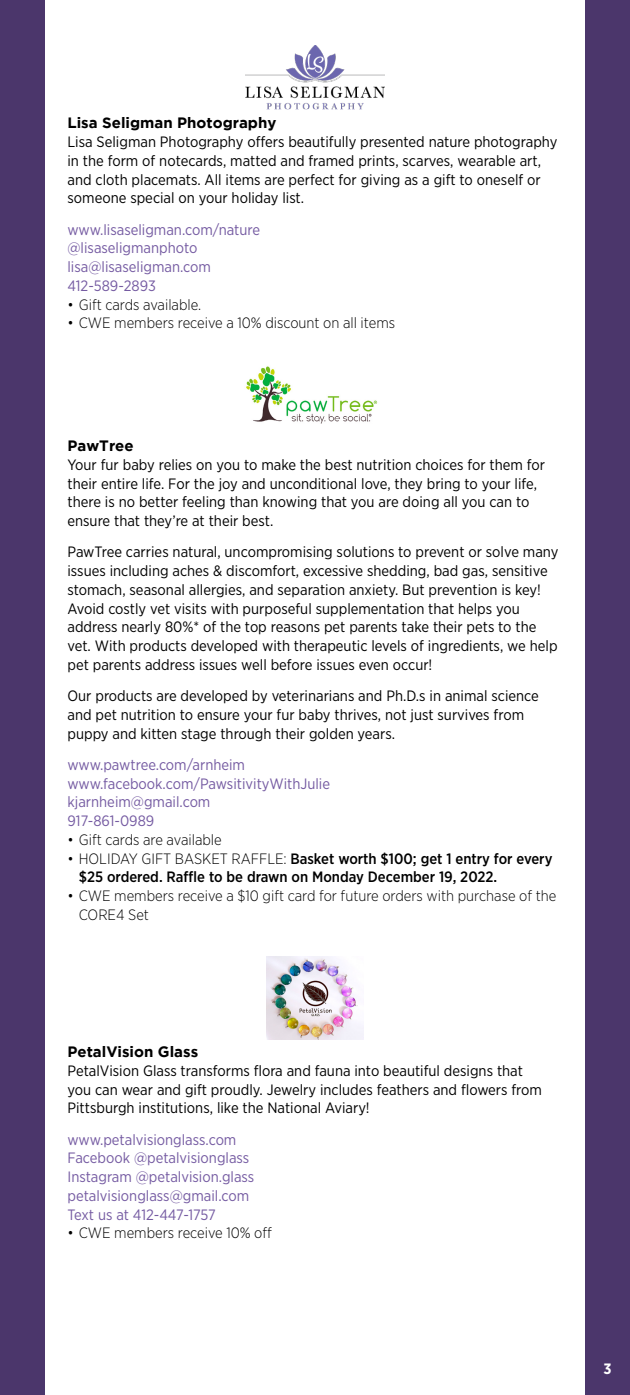
<style>
.page{position:relative;width:630px;height:1395px;background:#fff}
.page>*{position:absolute;margin:0;border:0;box-sizing:border-box;transform-origin:0 0}
.t1{font:15px/18.8px "Gotham Narrow";color:#000}
.t2{font:15px/18.8px "Gotham Narrow";color:#755ba2}
.t3{font:300 15px/18.8px "Gotham Narrow";color:#000}
.t4{font:500 15px/18.8px "Gotham Narrow";color:#000}
.t5{font:700 15px "Gotham";color:#000}
.t6{font:700 15px "Gotham Narrow";color:#fff}
.s1{font-weight:300}
</style>
<div class="page">
<div style="left:0;top:0;width:45px;height:1395px;background:#4b366b"></div>
<div style="left:585px;top:0;width:45px;height:1395px;background:#4b366b"></div>
<img style="left:245px;top:45px;width:140px;height:65px">
<img style="left:246px;top:366px;width:132px;height:58px">
<img style="left:267px;top:956px;width:96px;height:83px">
<p class="t5" style="left:68px;top:114px;width:210px">Lisa Seligman Photography</p>
<p class="t1" style="left:68px;top:132px;width:491px">Lisa Seligman Photography offers beautifully presented nature photography in the form of notecards, matted and framed prints, scarves, wearable art, and cloth placemats. All items are perfect for giving as a gift to oneself or someone special on your holiday list.</p>
<p class="t2" style="left:68px;top:220px;width:194px">www.lisaseligman.com/nature @lisaseligmanphoto lisa@lisaseligman.com<br>412-589-2893</p>
<p class="t3" style="left:68px;top:295px;width:135px">• Gift cards available.</p>
<p class="t3" style="left:68px;top:313px;width:329px">• CWE members receive a 10% discount on all items</p>
<p class="t5" style="left:68px;top:437px;width:68px">PawTree</p>
<p class="t1" style="left:68px;top:455px;width:479px">Your fur baby relies on you to make the best nutrition choices for them for their entire life. For the joy and unconditional love, they bring to your life, there is no better feeling than knowing that you are doing all you can to ensure that they’re at their best.</p>
<p class="t1" style="left:68px;top:542px;width:493px">PawTree carries natural, uncompromising solutions to prevent or solve many issues including aches &amp; discomfort, excessive shedding, bad gas, sensitive stomach, seasonal allergies, and separation anxiety. But prevention is key!<br>Avoid costly vet visits with purposeful supplementation that helps you address nearly 80%* of the top reasons pet parents take their pets to the vet. With products developed with therapeutic levels of ingredients, we help pet parents address issues well before issues even occur!</p>
<p class="t1" style="left:68px;top:686px;width:473px">Our products are developed by veterinarians and Ph.D.s in animal science and pet nutrition to ensure your fur baby thrives, not just survives from puppy and kitten stage through their golden years.</p>
<p class="t2" style="left:68px;top:755px;width:264px">www.pawtree.com/arnheim www.facebook.com/PawsitivityWithJulie kjarnheim@gmail.com<br>917-861-0989</p>
<p class="t3" style="left:68px;top:830px;width:156px">• Gift cards are available</p>
<p class="t4" style="left:79px;top:849px;width:475px;text-indent:-11px"><span class="s1">• HOLIDAY GIFT BASKET RAFFLE:</span> Basket worth $100; get 1 entry for every $25 ordered. Raffle to be drawn on Monday December 19, 2022.</p>
<p class="t3" style="left:79px;top:886px;width:479px;text-indent:-11px">• CWE members receive a $10 gift card for future orders with purchase of the<br>CORE4 Set</p>
<p class="t5" style="left:68px;top:1043px;width:132px">PetalVision Glass</p>
<p class="t1" style="left:68px;top:1061px;width:476px">PetalVision Glass transforms flora and fauna into beautiful designs that you can wear and gift proudly. Jewelry includes feathers and flowers from<br>Pittsburgh institutions, like the National Aviary!</p>
<p class="t2" style="left:68px;top:1130px;width:188px">www.petalvisionglass.com<br>Facebook @petalvisionglass<br>Instagram @petalvision.glass petalvisionglass@gmail.com<br>Text us at 412-447-1757</p>
<p class="t3" style="left:68px;top:1223px;width:206px">• CWE members receive 10% off</p>
<p class="t6" style="left:603px;top:1359px;width:10px">3</p>
</div>
